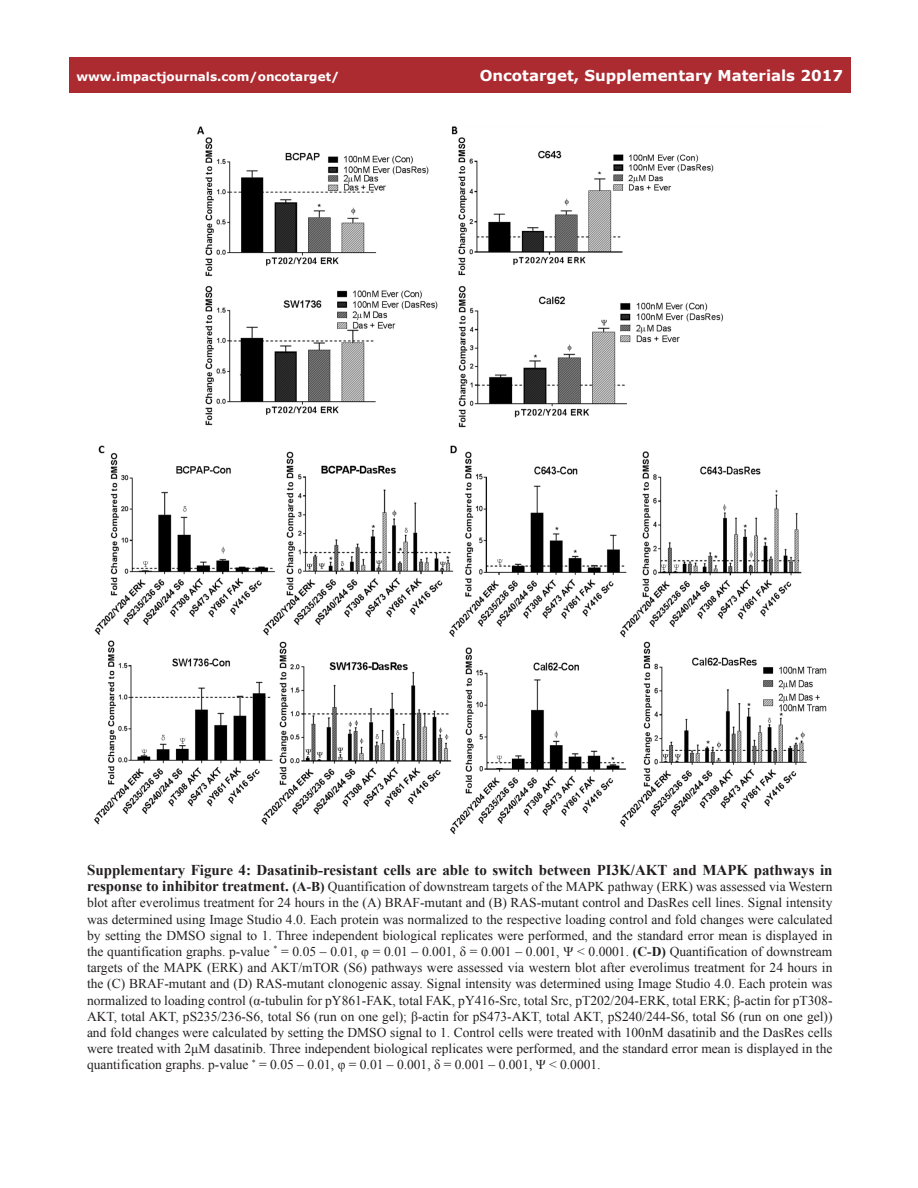
<style>
.page{position:relative;width:918px;height:1188px;background:#fff}
.page>*{position:absolute;margin:0;border:0;box-sizing:border-box;transform-origin:0 0}
.figuretext{font:700 15px "Times New Roman";color:#231f20}
.t1{font:700 15px "Verdana";color:#fff}
.figuretext-2{font:13.5px/16.2px "Times New Roman";color:#231f20;text-align:justify}
.t2{font:700 12px "Verdana";color:#fff}
.s1{font-weight:700;font-size:15px}
.s2{font-weight:700}
</style>
<div class="page">
<div style="left:69px;top:57px;width:781px;height:36px;background:#ac2b31"></div>
<img style="left:94px;top:126px;width:732px;height:709px">
<p class="t2" style="left:76px;top:68px;width:264px">www.impactjournals.com/oncotarget/</p>
<p class="t1" style="left:480px;top:65px;width:365px">Oncotarget, Supplementary Materials 2017</p>
<p class="figuretext" style="left:87px;top:860px;width:747px">Supplementary Figure 4: Dasatinib-resistant cells are able to switch between PI3K/AKT and MAPK pathways in</p>
<p class="figuretext-2" style="left:87px;top:878px;width:747px"><span class="s1">response to inhibitor treatment.</span> <span class="s2">(A-B)</span> Quantification of downstream targets of the MAPK pathway (ERK) was assessed via Western blot after everolimus treatment for 24 hours in the (A) BRAF-mutant and (B) RAS-mutant control and DasRes cell lines. Signal intensity was determined using Image Studio 4.0. Each protein was normalized to the respective loading control and fold changes were calculated by setting the DMSO signal to 1. Three independent biological replicates were performed, and the standard error mean is displayed in the quantification graphs. p-value <sup>*</sup> = 0.05 – 0.01, φ = 0.01 – 0.001, δ = 0.001 – 0.001, Ψ &lt; 0.0001. <span class="s2">(C-D)</span> Quantification of downstream targets of the MAPK (ERK) and AKT/mTOR (S6) pathways were assessed via western blot after everolimus treatment for 24 hours in the (C) BRAF-mutant and (D) RAS-mutant clonogenic assay. Signal intensity was determined using Image Studio 4.0. Each protein was normalized to loading control (α-tubulin for pY861-FAK, total FAK, pY416-Src, total Src, pT202/204-ERK, total ERK; β-actin for pT308- AKT, total AKT, pS235/236-S6, total S6 (run on one gel); β-actin for pS473-AKT, total AKT, pS240/244-S6, total S6 (run on one gel)) and fold changes were calculated by setting the DMSO signal to 1. Control cells were treated with 100nM dasatinib and the DasRes cells were treated with 2μM dasatinib. Three independent biological replicates were performed, and the standard error mean is displayed in the quantification graphs. p-value <sup>*</sup> = 0.05 – 0.01, φ = 0.01 – 0.001, δ = 0.001 – 0.001, Ψ &lt; 0.0001.</p>
</div>
